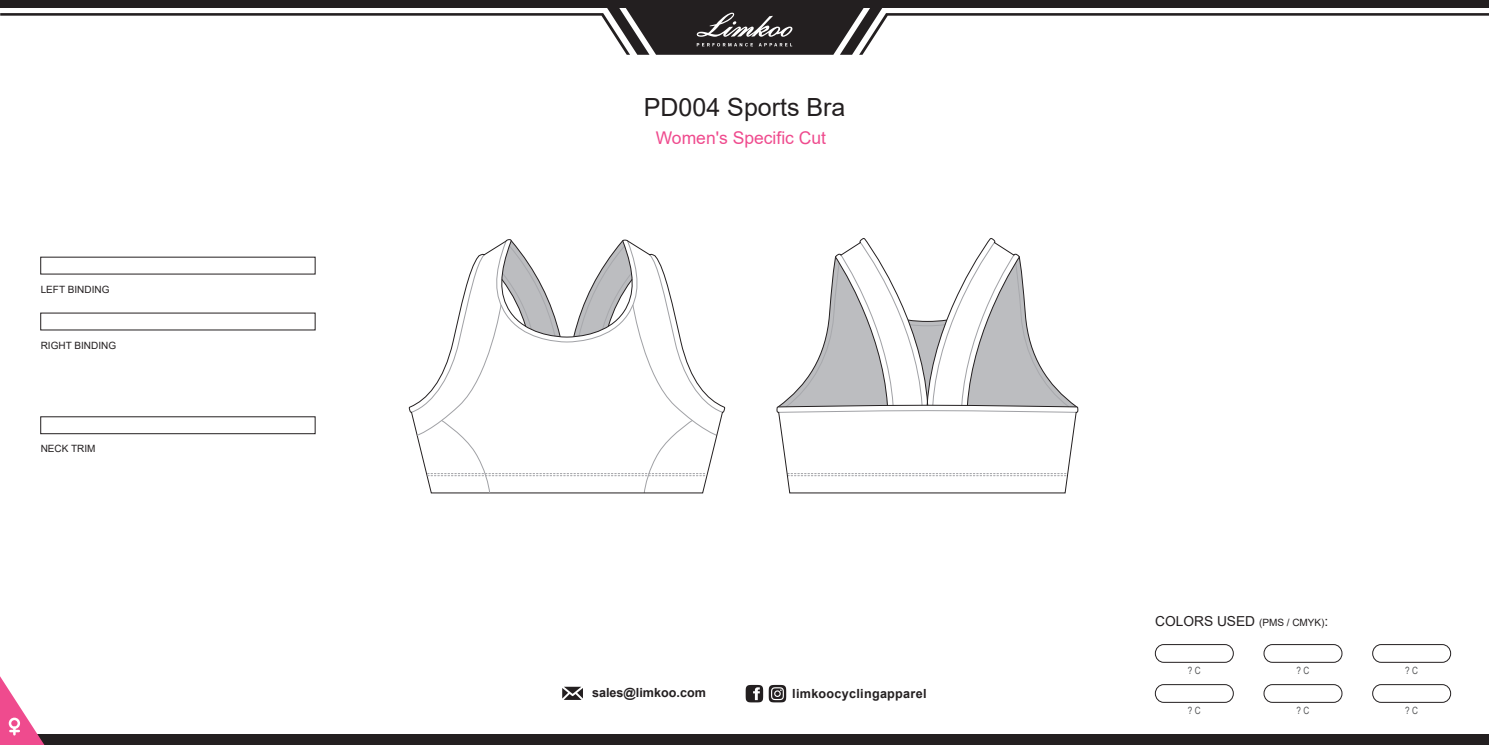
<style>
.page{position:relative;width:1489px;height:745px;background:#fff}
.page>*{position:absolute;margin:0;border:0;box-sizing:border-box;transform-origin:0 0}
.t1{font:25px "Arial";color:#231f20}
.t2{font:17.5px "Arial";color:#ef4b8e}
.t3{font:13.75px "Arial";color:#231f20}
.t4{font:700 12.62px "Arial";letter-spacing:.02em;color:#231f20}
.t5{font:700 12.62px "Arial";color:#231f20}
.t6{font:10px "Arial";color:#231f20}
.t7{font:10px "Arial Narrow";color:#545557}
.s1{font-size:10px}
</style>
<div class="page">
<div style="left:40px;top:416px;width:275px;height:18px;border:1px solid #231f20"></div>
<svg style="left:409px;top:239px;width:316px;height:254px"></svg>
<svg style="left:776px;top:238px;width:303px;height:255px"></svg>
<svg style="left:0;top:7px;width:1488px;height:48px"></svg>
<div style="left:0;top:0;width:1488px;height:7px;background:#231f20"></div>
<div style="left:0;top:733px;width:1488px;height:11px;background:#231f20"></div>
<div style="left:1263px;top:643px;width:79px;height:19px;border:1px solid #231f20;border-radius:9px"></div>
<div style="left:1372px;top:643px;width:78px;height:19px;border:1px solid #231f20;border-radius:9px"></div>
<div style="left:1154px;top:643px;width:79px;height:19px;border:1px solid #231f20;border-radius:9px"></div>
<div style="left:1263px;top:683px;width:79px;height:19px;border:1px solid #231f20;border-radius:9px"></div>
<div style="left:1372px;top:683px;width:78px;height:19px;border:1px solid #231f20;border-radius:9px"></div>
<div style="left:1154px;top:683px;width:79px;height:19px;border:1px solid #231f20;border-radius:9px"></div>
<svg style="left:0;top:676px;width:44px;height:68px"></svg>
<svg style="left:562px;top:686px;width:21px;height:13px"></svg>
<svg style="left:745px;top:684px;width:41px;height:18px"></svg>
<p class="t6" style="left:41px;top:282px;width:70px">LEFT BINDING</p>
<p class="t6" style="left:41px;top:338px;width:77px">RIGHT BINDING</p>
<p class="t6" style="left:41px;top:441px;width:56px">NECK TRIM</p>
<h1 class="t1" style="left:644px;top:90px;width:203px">PD004 Sports Bra</h1>
<h2 class="t2" style="left:655px;top:126px;width:172px">Women's Specific Cut</h2>
<p class="t5" style="left:592px;top:683px;width:115px">sales@limkoo.com</p>
<p class="t4" style="left:792px;top:684px;width:136px">limkoocyclingapparel</p>
<h3 class="t3" style="left:1154px;top:611px;width:175px">COLORS USED <span class="s1">(PMS / CMYK)</span>:</h3>
<p class="t7" style="left:1187px;top:663px;width:14px">? C</p>
<p class="t7" style="left:1296px;top:663px;width:14px">? C</p>
<p class="t7" style="left:1405px;top:663px;width:14px">? C</p>
<p class="t7" style="left:1187px;top:703px;width:14px">? C</p>
<p class="t7" style="left:1296px;top:703px;width:14px">? C</p>
<p class="t7" style="left:1405px;top:703px;width:14px">? C</p>
</div>
